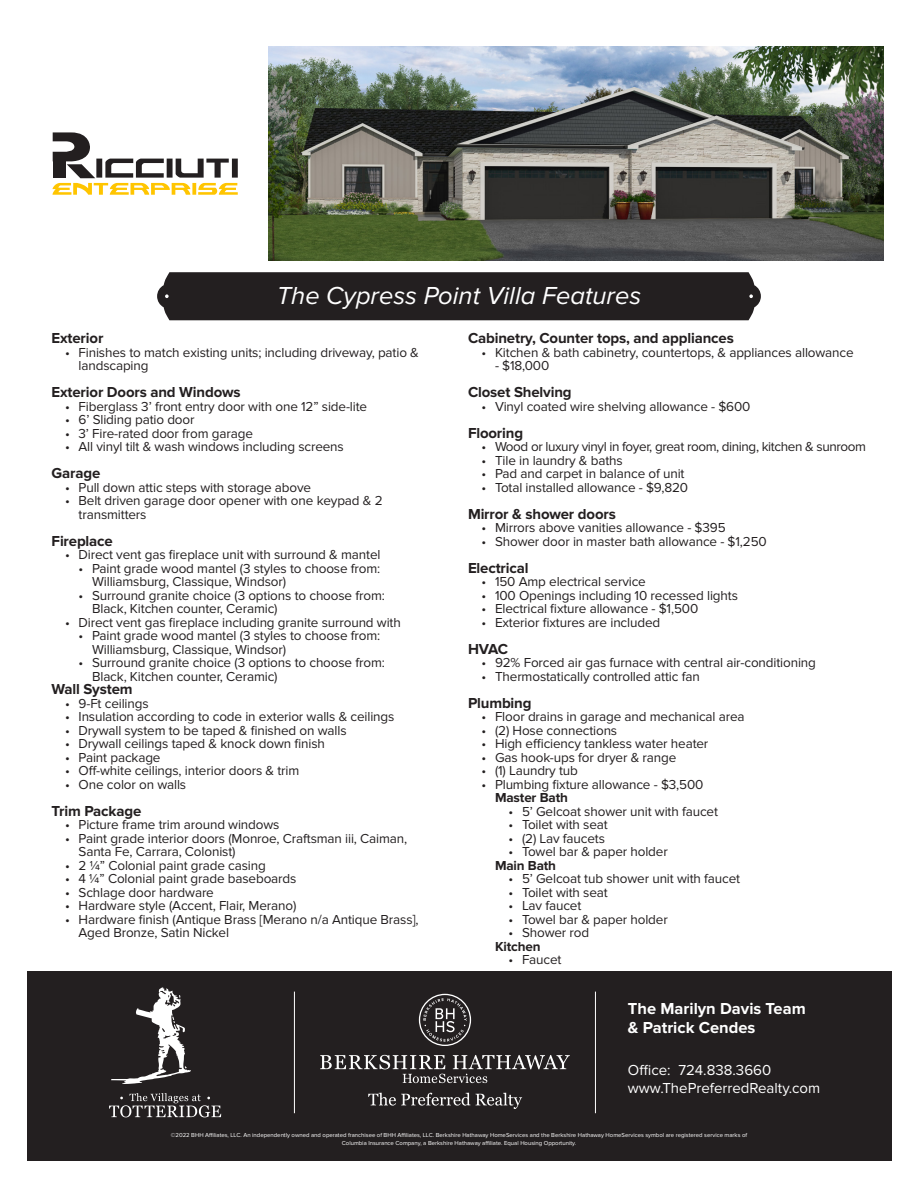
<style>
.page{position:relative;width:918px;height:1188px;background:#fff}
.page>*{position:absolute;margin:0;border:0;box-sizing:border-box;transform-origin:0 0}
.t1{font:italic 25.5px "Proxima Nova";color:#fff}
.t2{font:700 16.5px/19.8px "Proxima Nova";color:#fff}
.t3{font:700 15px "Proxima Nova";letter-spacing:-.01em;color:#231f20}
.t4{font:15px "Proxima Nova";color:#fff}
.t5{font:13.5px/13.5px "Proxima Nova";letter-spacing:-.01em;color:#231f20}
.t6{font:13.5px "Proxima Nova";letter-spacing:-.03em;color:#231f20}
.t7{font:700 13.5px "Proxima Nova";letter-spacing:-.01em;color:#231f20}
.t8{font:6px "Proxima Nova";color:#fff}
</style>
<div class="page">
<div style="left:27px;top:971px;width:865px;height:190px;background:#231f20"></div>
<hr style="left:595px;top:992px;width:1px;height:121px;background:#fff">
<svg style="left:419px;top:994px;width:52px;height:52px"></svg>
<svg style="left:320px;top:1055px;width:250px;height:28px"></svg>
<svg style="left:368px;top:1093px;width:102px;height:13px"></svg>
<svg style="left:476px;top:1093px;width:46px;height:16px"></svg>
<hr style="left:294px;top:992px;width:1px;height:121px;background:#fff">
<svg style="left:111px;top:987px;width:80px;height:97px"></svg>
<svg style="left:109px;top:1093px;width:112px;height:24px"></svg>
<div style="left:157px;top:272px;width:604px;height:48px;background:#231f20"></div>
<svg style="left:53px;top:132px;width:185px;height:63px"></svg>
<img style="left:269px;top:47px;width:614px;height:213px">
<p class="t1" style="left:277px;top:282px;width:366px">The Cypress Point Villa Features</p>
<p class="t3" style="left:52px;top:330px;width:53px">Exterior</p>
<p class="t5" style="left:79px;top:346px;width:342px;text-indent:-14px">• Finishes to match existing units; including driveway, patio &amp; landscaping</p>
<p class="t3" style="left:52px;top:384px;width:191px">Exterior Doors and Windows</p>
<p class="t5" style="left:65px;top:400px;width:304px">• Fiberglass 3’ front entry door with one 12” side-lite</p>
<p class="t5" style="left:65px;top:413px;width:131px">• 6’ Sliding patio door</p>
<p class="t5" style="left:65px;top:427px;width:189px">• 3’ Fire-rated door from garage</p>
<p class="t5" style="left:65px;top:440px;width:280px">• All vinyl tilt &amp; wash windows including screens</p>
<p class="t3" style="left:52px;top:465px;width:50px">Garage</p>
<p class="t5" style="left:65px;top:481px;width:248px">• Pull down attic steps with storage above</p>
<p class="t5" style="left:79px;top:494px;width:306px;text-indent:-14px">• Belt driven garage door opener with one keypad &amp; 2 transmitters</p>
<p class="t3" style="left:52px;top:532px;width:63px">Fireplace</p>
<p class="t5" style="left:65px;top:548px;width:317px">• Direct vent gas fireplace unit with surround &amp; mantel</p>
<p class="t5" style="left:92px;top:562px;width:290px;text-indent:-14px">• Paint grade wood mantel (3 styles to choose from:<br>Williamsburg, Classique, Windsor)</p>
<p class="t5" style="left:92px;top:589px;width:294px;text-indent:-14px">• Surround granite choice (3 options to choose from:<br>Black, Kitchen counter, Ceramic)</p>
<p class="t5" style="left:65px;top:616px;width:337px">• Direct vent gas fireplace including granite surround with</p>
<p class="t5" style="left:92px;top:629px;width:290px;text-indent:-14px">• Paint grade wood mantel (3 styles to choose from:<br>Williamsburg, Classique, Windsor)</p>
<p class="t5" style="left:92px;top:656px;width:294px;text-indent:-14px">• Surround granite choice (3 options to choose from:<br>Black, Kitchen counter, Ceramic)</p>
<p class="t3" style="left:52px;top:681px;width:83px">Wall System</p>
<p class="t5" style="left:65px;top:697px;width:85px">• 9-Ft ceilings</p>
<p class="t5" style="left:65px;top:710px;width:331px">• Insulation according to code in exterior walls &amp; ceilings</p>
<p class="t5" style="left:65px;top:724px;width:283px">• Drywall system to be taped &amp; finished on walls</p>
<p class="t5" style="left:65px;top:737px;width:261px">• Drywall ceilings taped &amp; knock down finish</p>
<p class="t5" style="left:65px;top:751px;width:97px">• Paint package</p>
<p class="t5" style="left:65px;top:764px;width:236px">• Off-white ceilings, interior doors &amp; trim</p>
<p class="t5" style="left:65px;top:778px;width:123px">• One color on walls</p>
<p class="t3" style="left:52px;top:802px;width:91px">Trim Package</p>
<p class="t5" style="left:65px;top:818px;width:216px">• Picture frame trim around windows</p>
<p class="t5" style="left:79px;top:832px;width:330px;text-indent:-14px">• Paint grade interior doors (Monroe, Craftsman iii, Caiman,<br>Santa Fe, Carrara, Colonist)</p>
<p class="t5" style="left:65px;top:859px;width:202px">• 2 ¼” Colonial paint grade casing</p>
<p class="t5" style="left:65px;top:872px;width:233px">• 4 ¼” Colonial paint grade baseboards</p>
<p class="t5" style="left:65px;top:886px;width:150px">• Schlage door hardware</p>
<p class="t5" style="left:65px;top:899px;width:233px">• Hardware style (Accent, Flair, Merano)</p>
<p class="t5" style="left:79px;top:913px;width:342px;text-indent:-14px">• Hardware finish (Antique Brass [Merano n/a Antique Brass],<br>Aged Bronze, Satin Nickel</p>
<p class="t3" style="left:468px;top:330px;width:267px">Cabinetry, Counter tops, and appliances</p>
<p class="t5" style="left:482px;top:346px;width:374px">• Kitchen &amp; bath cabinetry, countertops, &amp; appliances allowance</p>
<p class="t5" style="left:495px;top:359px;width:56px">- $18,000</p>
<p class="t3" style="left:468px;top:384px;width:105px">Closet Shelving</p>
<p class="t5" style="left:482px;top:400px;width:271px">• Vinyl coated wire shelving allowance - $600</p>
<p class="t3" style="left:468px;top:424px;width:57px">Flooring</p>
<p class="t6" style="left:482px;top:439px;width:386px">• Wood or luxury vinyl in foyer, great room, dining, kitchen &amp; sunroom</p>
<p class="t5" style="left:482px;top:454px;width:143px">• Tile in laundry &amp; baths</p>
<p class="t5" style="left:482px;top:467px;width:205px">• Pad and carpet in balance of unit</p>
<p class="t5" style="left:482px;top:481px;width:208px">• Total installed allowance - $9,820</p>
<p class="t3" style="left:468px;top:505px;width:149px">Mirror &amp; shower doors</p>
<p class="t5" style="left:482px;top:521px;width:246px">• Mirrors above vanities allowance - $395</p>
<p class="t5" style="left:482px;top:535px;width:287px">• Shower door in master bath allowance - $1,250</p>
<p class="t3" style="left:468px;top:559px;width:62px">Electrical</p>
<p class="t5" style="left:482px;top:575px;width:166px">• 150 Amp electrical service</p>
<p class="t5" style="left:482px;top:589px;width:258px">• 100 Openings including 10 recessed lights</p>
<p class="t5" style="left:482px;top:602px;width:218px">• Electrical fixture allowance - $1,500</p>
<p class="t5" style="left:482px;top:616px;width:180px">• Exterior fixtures are included</p>
<p class="t3" style="left:468px;top:640px;width:42px">HVAC</p>
<p class="t5" style="left:482px;top:656px;width:336px">• 92% Forced air gas furnace with central air-conditioning</p>
<p class="t5" style="left:482px;top:670px;width:220px">• Thermostatically controlled attic fan</p>
<p class="t3" style="left:468px;top:694px;width:65px">Plumbing</p>
<p class="t5" style="left:482px;top:710px;width:265px">• Floor drains in garage and mechanical area</p>
<p class="t5" style="left:482px;top:724px;width:137px">• (2) Hose connections</p>
<p class="t5" style="left:482px;top:737px;width:228px">• High efficiency tankless water heater</p>
<p class="t5" style="left:482px;top:751px;width:196px">• Gas hook-ups for dryer &amp; range</p>
<p class="t5" style="left:482px;top:764px;width:98px">• (1) Laundry tub</p>
<p class="t5" style="left:482px;top:778px;width:223px">• Plumbing fixture allowance - $3,500</p>
<p class="t7" style="left:495px;top:790px;width:74px">Master Bath</p>
<p class="t5" style="left:508px;top:805px;width:211px">• 5’ Gelcoat shower unit with faucet</p>
<p class="t5" style="left:508px;top:818px;width:101px">• Toilet with seat</p>
<p class="t5" style="left:508px;top:832px;width:98px">• (2) Lav faucets</p>
<p class="t5" style="left:508px;top:845px;width:161px">• Towel bar &amp; paper holder</p>
<p class="t7" style="left:495px;top:857px;width:63px">Main Bath</p>
<p class="t5" style="left:508px;top:872px;width:233px">• 5’ Gelcoat tub shower unit with faucet</p>
<p class="t5" style="left:508px;top:886px;width:101px">• Toilet with seat</p>
<p class="t5" style="left:508px;top:899px;width:74px">• Lav faucet</p>
<p class="t5" style="left:508px;top:913px;width:161px">• Towel bar &amp; paper holder</p>
<p class="t5" style="left:508px;top:926px;width:82px">• Shower rod</p>
<p class="t7" style="left:495px;top:938px;width:47px">Kitchen</p>
<p class="t5" style="left:508px;top:953px;width:55px">• Faucet</p>
<p class="t2" style="left:628px;top:999px;width:179px">The Marilyn Davis Team &amp; Patrick Cendes</p>
<p class="t4" style="left:628px;top:1061px;width:145px">Office: 724.838.3660</p>
<p class="t4" style="left:628px;top:1079px;width:194px">www.ThePreferredRealty.com</p>
<p class="t8" style="left:171px;top:1132px;width:578px">©2022 BHH Affiliates, LLC. An independently owned and operated franchisee of BHH Affiliates, LLC. Berkshire Hathaway HomeServices and the Berkshire Hathaway HomeServices symbol are registered service marks of</p>
<p class="t8" style="left:342px;top:1139px;width:236px">Columbia Insurance Company, a Berkshire Hathaway affiliate. Equal Housing Opportunity.</p>
</div>
